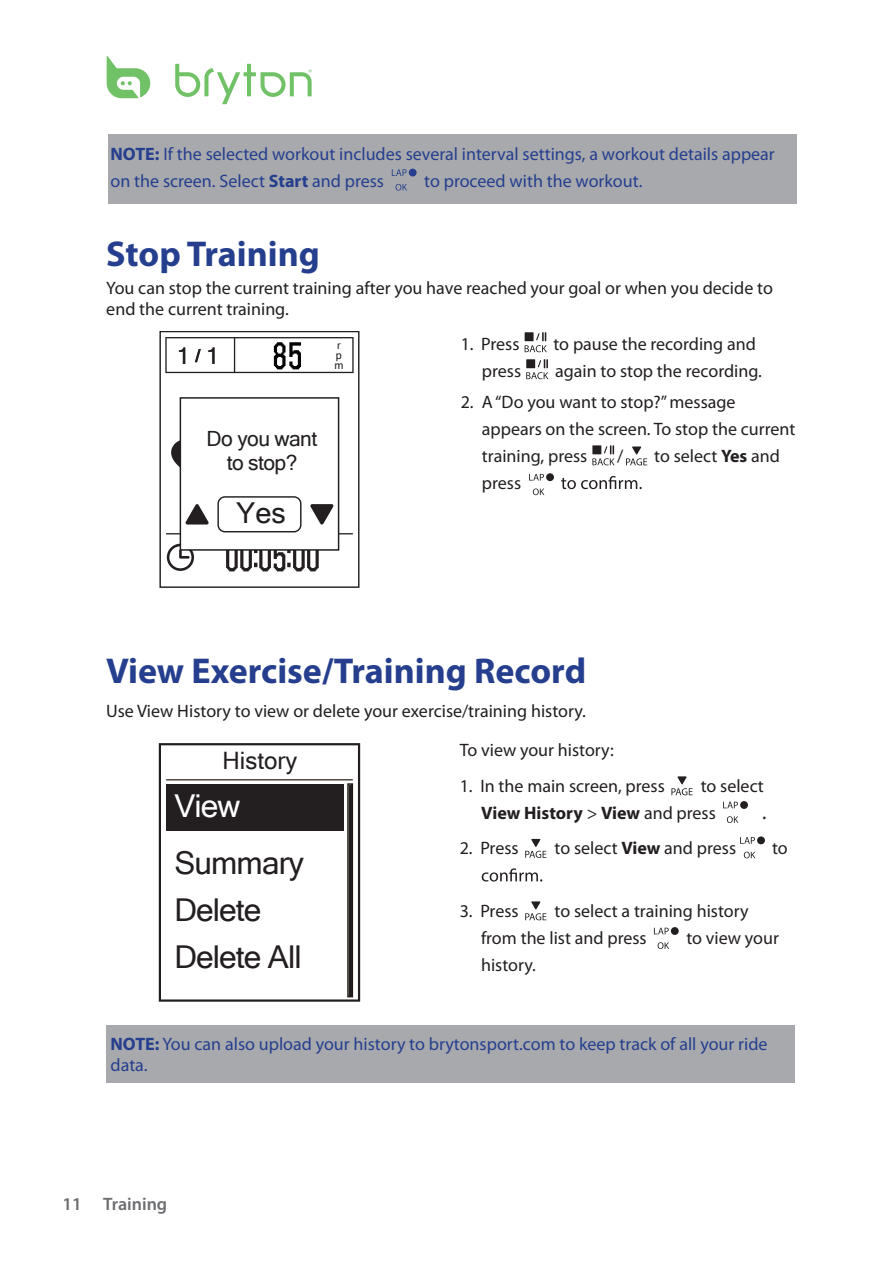
<style>
.page{position:relative;width:893px;height:1263px;background:#fff}
.page>*{position:absolute;margin:0;border:0;box-sizing:border-box;transform-origin:0 0}
.t1{font:700 36px "Myriad Pro";color:#253f8e}
.t2{font:31.5px "Microsoft Sans Serif";letter-spacing:-.03em;color:#231f20}
.t3{font:31.5px "Microsoft Sans Serif";color:#fff}
.t4{font:28.8px "Microsoft Sans Serif";color:#231f20}
.t5{font:24px "Microsoft Sans Serif";color:#231f20}
.t6{font:22.5px "Microsoft Sans Serif";color:#231f20}
.t7{font:21px/24px "Microsoft Sans Serif";letter-spacing:-.025em;color:#231f20;text-align:center}
.t8{font:21px "Myriad Pro";color:#231f20}
.t9{font:18px/27px "Myriad Pro";color:#231f20}
.t10{font:18px/27px "Myriad Pro";color:#253f8e}
.t11{font:600 18px "Myriad Pro";color:#6c6d70}
.t12{font:10.8px/9.6px "Microsoft Sans Serif";color:#231f20}
.s1{font-weight:700}
.s2{font-size:17.25px}
</style>
<div class="page">
<svg style="left:226px;top:551px;width:93px;height:20px"></svg>
<svg style="left:175px;top:64px;width:137px;height:40px"></svg>
<svg style="left:107px;top:56px;width:43px;height:42px"></svg>
<div style="left:108px;top:134px;width:689px;height:69px;background:#a8a9ad"></div>
<div style="left:159px;top:331px;width:200px;height:257px;border:1px solid #231f20"></div>
<svg style="left:167px;top:544px;width:27px;height:27px"></svg>
<svg style="left:171px;top:438px;width:9px;height:42px"></svg>
<hr style="left:166px;top:533px;width:187px;height:1px;background:#231f20">
<svg style="left:525px;top:332px;width:22px;height:20px"></svg>
<svg style="left:526px;top:359px;width:22px;height:20px"></svg>
<svg style="left:592px;top:445px;width:23px;height:20px"></svg>
<svg style="left:626px;top:446px;width:21px;height:19px"></svg>
<svg style="left:561px;top:476px;width:81px;height:13px"></svg>
<svg style="left:671px;top:776px;width:22px;height:19px"></svg>
<svg style="left:525px;top:839px;width:21px;height:19px"></svg>
<svg style="left:482px;top:868px;width:60px;height:13px"></svg>
<svg style="left:525px;top:901px;width:21px;height:19px"></svg>
<div style="left:106px;top:1025px;width:689px;height:57px;background:#a8a9ad"></div>
<div style="left:166px;top:784px;width:177px;height:46px;background:#231f20"></div>
<div style="left:159px;top:743px;width:201px;height:259px;border:2px solid #231f20"></div>
<hr style="left:166px;top:779px;width:187px;height:1px;background:#211814">
<div style="left:347px;top:783px;width:6px;height:214px;border:1px solid #211814"></div>
<hr style="left:349px;top:785px;width:3px;height:212px;background:#231f20">
<div style="left:409px;top:169px;width:8px;height:8px;background:#253f8e;border-radius:50%"></div>
<svg style="left:392px;top:169px;width:15px;height:7px"></svg>
<svg style="left:395px;top:184px;width:12px;height:7px"></svg>
<div style="left:546px;top:473px;width:8px;height:8px;background:#231f20;border-radius:50%"></div>
<svg style="left:529px;top:474px;width:15px;height:6px"></svg>
<svg style="left:533px;top:488px;width:11px;height:7px"></svg>
<div style="left:740px;top:801px;width:8px;height:8px;background:#231f20;border-radius:50%"></div>
<svg style="left:723px;top:802px;width:15px;height:6px"></svg>
<svg style="left:727px;top:816px;width:11px;height:7px"></svg>
<div style="left:757px;top:836px;width:8px;height:8px;background:#231f20;border-radius:50%"></div>
<svg style="left:740px;top:837px;width:15px;height:7px"></svg>
<svg style="left:744px;top:852px;width:11px;height:6px"></svg>
<div style="left:671px;top:927px;width:8px;height:8px;background:#231f20;border-radius:50%"></div>
<svg style="left:654px;top:928px;width:15px;height:6px"></svg>
<svg style="left:658px;top:942px;width:11px;height:7px"></svg>
<div style="left:180px;top:397px;width:159px;height:154px;background:#fff;border:2px solid #231f20"></div>
<svg style="left:185px;top:504px;width:24px;height:20px"></svg>
<svg style="left:310px;top:504px;width:23px;height:20px"></svg>
<div style="left:217px;top:496px;width:84px;height:36px;border:1px solid #231f20;border-radius:7px"></div>
<svg style="left:165px;top:337px;width:189px;height:36px"></svg>
<p class="t10" style="left:111px;top:140px;width:666px"><span class="s1">NOTE:</span> If the selected workout includes several interval settings, a workout details appear on the screen. Select <span class="s1">Start</span> and press</p>
<p class="t10" style="left:424px;top:167px;width:220px">to proceed with the workout.</p>
<h1 class="t1" style="left:106px;top:230px;width:215px">Stop Training</h1>
<p class="t9" style="left:106px;top:276px;width:668px;line-height:21.6px">You can stop the current training after you have reached your goal or when you decide to end the current training.</p>
<p class="t6" style="left:177px;top:341px;width:43px">1 <span class="s2">/</span> 1</p>
<p class="t12" style="left:334px;top:341px;width:10px">r p m</p>
<p class="t9" style="left:461px;top:330px;width:60px">1. Press</p>
<p class="t9" style="left:553px;top:330px;width:204px">to pause the recording and</p>
<p class="t9" style="left:482px;top:357px;width:41px">press</p>
<p class="t9" style="left:555px;top:357px;width:208px">again to stop the recording.</p>
<p class="t9" style="left:482px;top:388px;width:315px;text-indent:-21px">2. A “Do you want to stop?” message appears on the screen. To stop the current training, press</p>
<p class="t7" style="left:207px;top:426px;width:112px">Do you want to stop?</p>
<h3 class="t4" style="left:236px;top:494px;width:51px">Yes</h3>
<p class="t9" style="left:617px;top:442px;width:8px">/</p>
<p class="t9" style="left:654px;top:442px;width:127px">to select <span class="s1">Yes</span> and</p>
<p class="t9" style="left:482px;top:469px;width:41px">press</p>
<h1 class="t1" style="left:106px;top:647px;width:481px">View Exercise/Training Record</h1>
<p class="t9" style="left:460px;top:691px;width:156px;line-height:39.3px;text-indent:-353px">Use View History to view or delete your exercise/training history.<br>To view your history:</p>
<p class="t9" style="left:460px;top:772px;width:207px">1. In the main screen, press</p>
<h3 class="t5" style="left:223px;top:745px;width:76px">History</h3>
<p class="t9" style="left:481px;top:772px;width:284px;text-indent:220px">to select<br><span class="s1">View History</span> &gt; <span class="s1">View</span> and press</p>
<h2 class="t3" style="left:174px;top:785px;width:67px">View</h2>
<p class="t8" style="left:762px;top:799px;width:6px">.</p>
<h2 class="t2" style="left:174px;top:842px;width:131px">Summary</h2>
<h2 class="t2" style="left:174px;top:889px;width:88px">Delete</h2>
<h2 class="t2" style="left:174px;top:936px;width:129px">Delete All</h2>
<p class="t9" style="left:460px;top:834px;width:60px">2. Press</p>
<p class="t9" style="left:554px;top:834px;width:183px">to select <span class="s1">View</span> and press</p>
<p class="t9" style="left:772px;top:834px;width:17px">to</p>
<p class="t9" style="left:481px;top:897px;width:269px;text-indent:73px">to select a training history from the list and press</p>
<p class="t9" style="left:460px;top:897px;width:60px">3. Press</p>
<p class="t9" style="left:686px;top:924px;width:94px">to view your</p>
<p class="t9" style="left:481px;top:951px;width:56px">history.</p>
<p class="t10" style="left:111px;top:1033px;width:658px;line-height:21.6px"><span class="s1">NOTE:</span> You can also upload your history to brytonsport.com to keep track of all your ride data.</p>
<p class="t11" style="left:63px;top:1192px;width:106px">11 Training</p>
</div>
